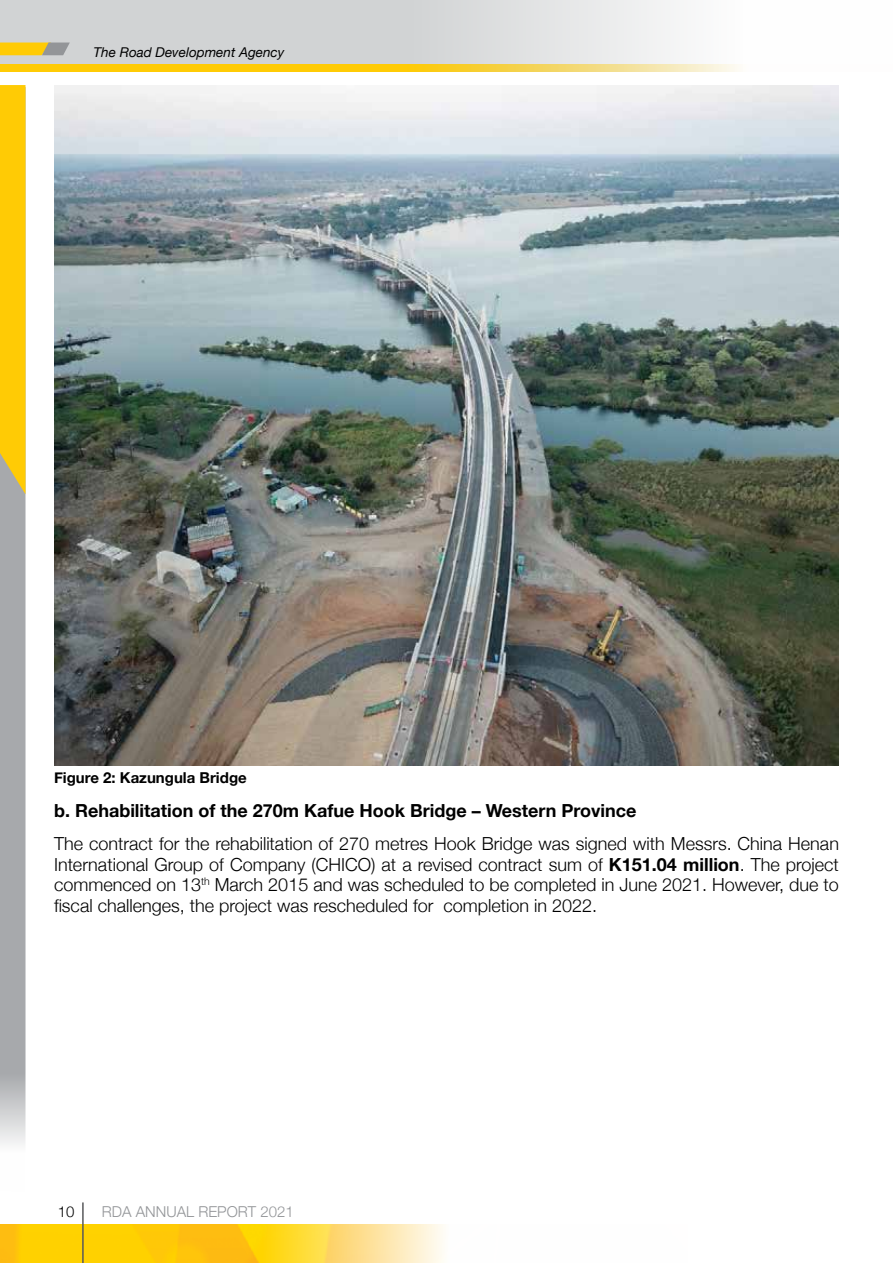
<style>
.page{position:relative;width:893px;height:1263px;background:#fff}
.page>*{position:absolute;margin:0;border:0;box-sizing:border-box;transform-origin:0 0}
.t1{font:300 18px/20.7px "Helvetica Neue";color:#000;text-align:justify}
.t2{font:700 18px "Helvetica Neue";color:#000}
.t3{font:700 15px "Helvetica Neue";color:#000}
.t4{font:300 15px "Helvetica Neue";color:#939598}
.t5{font:300 15px "Helvetica Neue";color:#000}
.t6{font:italic 13.5px "Helvetica Neue";color:#000}
.s1{font-weight:700}
</style>
<div class="page">
<div style="left:0;top:0;width:892px;height:72px;background:linear-gradient(to right,#c4c6c7,#fefefe)"></div>
<svg style="left:0;top:85px;width:26px;height:1060px"></svg>
<img style="left:0;top:1225px;width:444px;height:38px">
<hr style="left:82px;top:1202px;width:2px;height:61px;background:#58595b">
<svg style="left:0;top:43px;width:70px;height:12px"></svg>
<svg style="left:0;top:64px;width:892px;height:8px"></svg>
<img style="left:54px;top:85px;width:785px;height:680px">
<p class="t6" style="left:94px;top:42px;width:192px">The Road Development Agency</p>
<p class="t3" style="left:54px;top:766px;width:194px">Figure 2: Kazungula Bridge</p>
<p class="t2" style="left:54px;top:796px;width:584px">b. Rehabilitation of the 270m Kafue Hook Bridge – Western Province</p>
<p class="t1" style="left:54px;top:832px;width:786px">The contract for the rehabilitation of 270 metres Hook Bridge was signed with Messrs. China Henan International Group of Company (CHICO) at a revised contract sum of <span class="s1">K151.04 million</span>. The project commenced on 13<sup>th</sup> March 2015 and was scheduled to be completed in June 2021. However, due to fiscal challenges, the project was rescheduled for completion in 2022.</p>
<p class="t5" style="left:58px;top:1199px;width:18px">10</p>
<p class="t4" style="left:102px;top:1199px;width:193px">RDA ANNUAL REPORT 2021</p>
</div>
